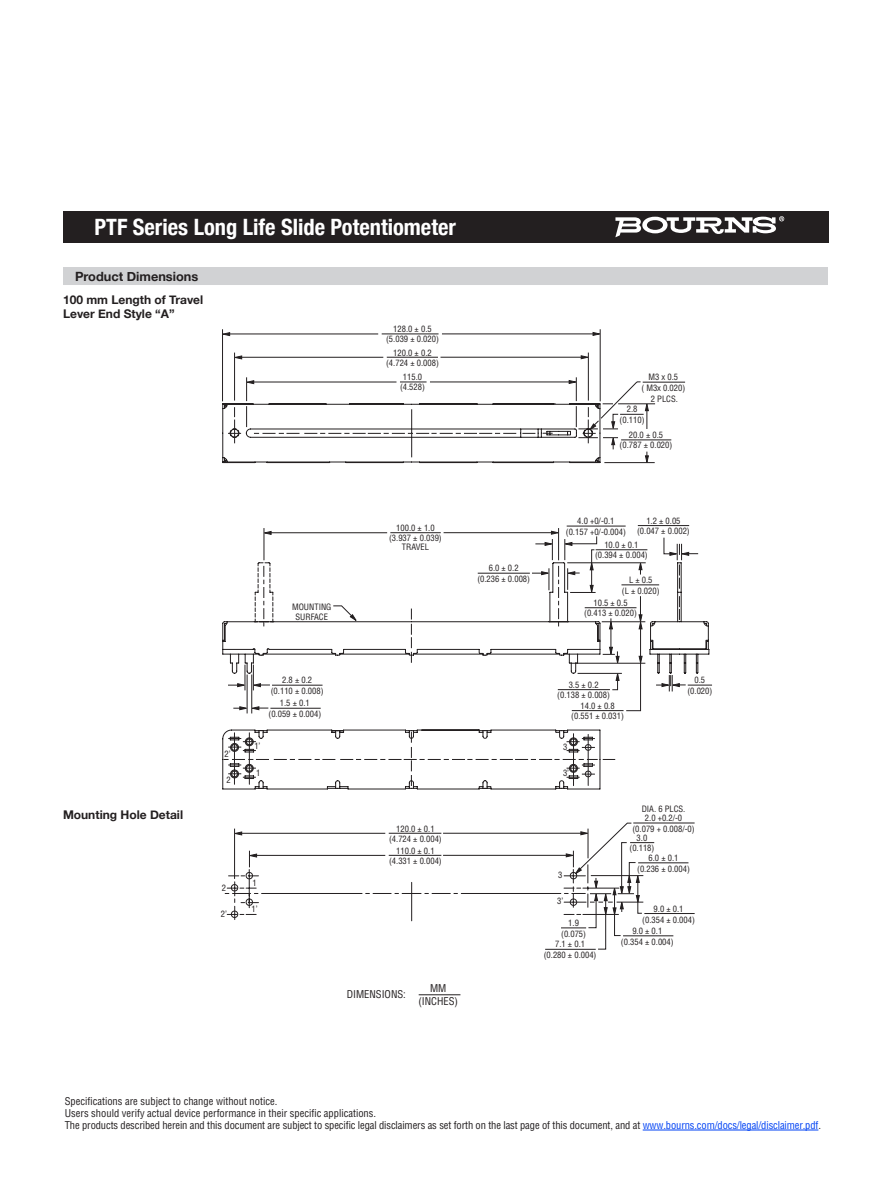
<style>
.page{position:relative;width:891px;height:1188px;background:#fff}
.page>*{position:absolute;margin:0;border:0;box-sizing:border-box;transform-origin:0 0}
.t1{font:700 condensed 22.5px "Helvetica Neue";color:#fff}
.t2{font:700 12.75px "Helvetica Neue";color:#231f20}
.t3{font:700 12px "Helvetica Neue";color:#231f20}
.negative_type_header{font:condensed 10.5px "Helvetica";letter-spacing:-.01em;color:#231f20}
.t4{font:condensed 8.55px/10.6px "Helvetica";color:#231f20;text-align:center}
.s1{color:#0042f4}
</style>
<div class="page">
<svg style="left:222px;top:403px;width:488px;height:501px"></svg>
<hr style="left:262px;top:893px;width:100px;height:1px;background:#231f20">
<hr style="left:461px;top:893px;width:100px;height:1px;background:#231f20">
<svg style="left:366px;top:882px;width:92px;height:39px"></svg>
<hr style="left:256px;top:855px;width:129px;height:1px;background:#231f20">
<hr style="left:443px;top:855px;width:126px;height:1px;background:#231f20">
<hr style="left:389px;top:855px;width:52px;height:1px;background:#231f20">
<svg style="left:233px;top:832px;width:9px;height:3px"></svg>
<hr style="left:241px;top:833px;width:144px;height:1px;background:#231f20">
<hr style="left:443px;top:833px;width:141px;height:1px;background:#231f20">
<hr style="left:234px;top:829px;width:1px;height:50px;background:#231f20">
<hr style="left:389px;top:833px;width:52px;height:1px;background:#231f20">
<hr style="left:633px;top:823px;width:62px;height:1px;background:#231f20">
<hr style="left:558px;top:528px;width:1px;height:32px;background:#231f20">
<svg style="left:263px;top:531px;width:9px;height:4px"></svg>
<hr style="left:270px;top:532px;width:117px;height:1px;background:#231f20">
<hr style="left:444px;top:532px;width:110px;height:1px;background:#231f20">
<hr style="left:264px;top:528px;width:1px;height:32px;background:#231f20">
<hr style="left:390px;top:532px;width:51px;height:1px;background:#231f20">
<hr style="left:567px;top:526px;width:59px;height:1px;background:#231f20">
<hr style="left:478px;top:573px;width:52px;height:1px;background:#231f20">
<svg style="left:656px;top:675px;width:56px;height:16px"></svg>
<hr style="left:638px;top:525px;width:51px;height:1px;background:#231f20">
<hr style="left:545px;top:949px;width:51px;height:1px;background:#231f20">
<hr style="left:623px;top:935px;width:50px;height:1px;background:#231f20">
<hr style="left:644px;top:913px;width:51px;height:1px;background:#231f20">
<hr style="left:638px;top:862px;width:50px;height:1px;background:#231f20">
<hr style="left:430px;top:382px;width:142px;height:1px;background:#231f20">
<hr style="left:588px;top:353px;width:1px;height:48px;background:#231f20">
<svg style="left:235px;top:356px;width:7px;height:3px"></svg>
<svg style="left:581px;top:355px;width:8px;height:4px"></svg>
<hr style="left:241px;top:357px;width:142px;height:1px;background:#231f20">
<hr style="left:441px;top:357px;width:143px;height:1px;background:#231f20">
<hr style="left:234px;top:353px;width:1px;height:48px;background:#231f20">
<hr style="left:387px;top:357px;width:51px;height:1px;background:#231f20">
<hr style="left:600px;top:329px;width:1px;height:72px;background:#231f20">
<svg style="left:223px;top:332px;width:7px;height:4px"></svg>
<svg style="left:593px;top:332px;width:8px;height:4px"></svg>
<hr style="left:229px;top:334px;width:149px;height:1px;background:#231f20">
<hr style="left:442px;top:334px;width:154px;height:1px;background:#231f20">
<hr style="left:222px;top:329px;width:1px;height:72px;background:#231f20">
<hr style="left:382px;top:334px;width:57px;height:1px;background:#231f20">
<hr style="left:618px;top:404px;width:37px;height:1px;background:#231f20">
<hr style="left:604px;top:462px;width:51px;height:1px;background:#231f20">
<hr style="left:621px;top:440px;width:50px;height:1px;background:#231f20">
<svg style="left:544px;top:404px;width:12px;height:1px"></svg>
<svg style="left:522px;top:433px;width:13px;height:1px"></svg>
<hr style="left:643px;top:382px;width:42px;height:1px;background:#231f20">
<svg style="left:569px;top:377px;width:80px;height:87px"></svg>
<svg style="left:228px;top:377px;width:288px;height:80px"></svg>
<svg style="left:225px;top:851px;width:33px;height:69px"></svg>
<svg style="left:561px;top:822px;width:93px;height:128px"></svg>
<svg style="left:663px;top:537px;width:36px;height:51px"></svg>
<svg style="left:679px;top:596px;width:1px;height:24px"></svg>
<svg style="left:264px;top:566px;width:1px;height:60px"></svg>
<svg style="left:411px;top:609px;width:1px;height:54px"></svg>
<svg style="left:333px;top:605px;width:24px;height:17px"></svg>
<hr style="left:270px;top:708px;width:51px;height:1px;background:#231f20">
<hr style="left:247px;top:675px;width:1px;height:38px;background:#231f20">
<hr style="left:252px;top:675px;width:1px;height:38px;background:#231f20">
<svg style="left:233px;top:706px;width:35px;height:4px"></svg>
<hr style="left:272px;top:685px;width:51px;height:1px;background:#231f20">
<svg style="left:252px;top:665px;width:18px;height:25px"></svg>
<svg style="left:228px;top:665px;width:18px;height:25px"></svg>
<hr style="left:558px;top:689px;width:52px;height:1px;background:#231f20">
<hr style="left:578px;top:673px;width:44px;height:1px;background:#231f20">
<hr style="left:567px;top:563px;width:79px;height:1px;background:#231f20">
<hr style="left:621px;top:585px;width:38px;height:1px;background:#231f20">
<hr style="left:602px;top:622px;width:43px;height:1px;background:#231f20">
<svg style="left:639px;top:561px;width:3px;height:14px"></svg>
<hr style="left:585px;top:607px;width:51px;height:1px;background:#231f20">
<svg style="left:603px;top:647px;width:17px;height:43px"></svg>
<svg style="left:609px;top:621px;width:4px;height:8px"></svg>
<hr style="left:611px;top:618px;width:1px;height:33px;background:#231f20">
<hr style="left:596px;top:549px;width:51px;height:1px;background:#231f20">
<svg style="left:532px;top:531px;width:65px;height:95px"></svg>
<hr style="left:572px;top:710px;width:52px;height:1px;background:#231f20">
<hr style="left:571px;top:663px;width:74px;height:1px;background:#231f20">
<svg style="left:626px;top:596px;width:17px;height:115px"></svg>
<svg style="left:223px;top:732px;width:392px;height:54px"></svg>
<hr style="left:643px;top:1130px;width:175px;height:1px;background:#0042f4">
<div style="left:63px;top:212px;width:766px;height:31px;background:#231f20"></div>
<div style="left:63px;top:267px;width:765px;height:18px;background:#d1d2d4"></div>
<hr style="left:419px;top:994px;width:41px;height:1px;background:#231f20">
<svg style="left:615px;top:216px;width:169px;height:21px"></svg>
<p class="t1" style="left:95px;top:208px;width:363px">PTF Series Long Life Slide Potentiometer</p>
<p class="t2" style="left:75px;top:266px;width:125px">Product Dimensions</p>
<p class="t3" style="left:63px;top:290px;width:142px">100 mm Length of Travel</p>
<p class="t3" style="left:63px;top:304px;width:113px">Lever End Style “A”</p>
<p class="t4" style="left:386px;top:324px;width:54px;line-height:10.1px">128.0 ± 0.5 (5.039 ± 0.020)</p>
<p class="t4" style="left:292px;top:602px;width:41px;line-height:10.1px">MOUNTING<br>SURFACE</p>
<p class="t4" style="left:386px;top:347px;width:54px;line-height:10.1px">120.0 ± 0.2 (4.724 ± 0.008)</p>
<p class="t4" style="left:400px;top:372px;width:26px;line-height:10.1px">115.0 (4.528)</p>
<p class="t4" style="left:389px;top:523px;width:54px;line-height:10.1px">100.0 ± 1.0 (3.937 ± 0.039)</p>
<p class="t4" style="left:402px;top:542px;width:29px">TRAVEL</p>
<p class="t4" style="left:477px;top:563px;width:54px">6.0 ± 0.2 (0.236 ± 0.008)</p>
<p class="t4" style="left:641px;top:372px;width:45px">M3 x 0.5<br>( M3x 0.020)<br>2 PLCS.</p>
<p class="t4" style="left:620px;top:404px;width:26px">2.8 (0.110)</p>
<p class="t4" style="left:620px;top:429px;width:54px">20.0 ± 0.5 (0.787 ± 0.020)</p>
<p class="t4" style="left:566px;top:515px;width:62px">4.0 +0/-0.1 (0.157 +0/-0.004)</p>
<p class="t4" style="left:637px;top:515px;width:54px">1.2 ± 0.05 (0.047 ± 0.002)</p>
<p class="t4" style="left:595px;top:539px;width:54px">10.0 ± 0.1 (0.394 ± 0.004)</p>
<p class="t4" style="left:622px;top:574px;width:39px">L ± 0.5<br>(L ± 0.020)</p>
<p class="t4" style="left:584px;top:597px;width:54px">10.5 ± 0.5 (0.413 ± 0.020)</p>
<p class="t3" style="left:63px;top:805px;width:122px">Mounting Hole Detail</p>
<p class="t4" style="left:225px;top:748px;width:8px">2’</p>
<p class="t4" style="left:226px;top:775px;width:6px">2</p>
<p class="t4" style="left:222px;top:882px;width:6px">2</p>
<p class="t4" style="left:221px;top:908px;width:8px">2’</p>
<p class="t4" style="left:254px;top:741px;width:8px">1’</p>
<p class="t4" style="left:256px;top:767px;width:6px">1</p>
<p class="t4" style="left:271px;top:675px;width:54px">2.8 ± 0.2 (0.110 ± 0.008)</p>
<p class="t4" style="left:557px;top:679px;width:54px">3.5 ± 0.2 (0.138 ± 0.008)</p>
<p class="t4" style="left:269px;top:698px;width:54px">1.5 ± 0.1 (0.059 ± 0.004)</p>
<p class="t4" style="left:571px;top:700px;width:54px">14.0 ± 0.8 (0.551 ± 0.031)</p>
<p class="t4" style="left:563px;top:742px;width:6px">3</p>
<p class="t4" style="left:563px;top:768px;width:8px">3’</p>
<p class="t4" style="left:687px;top:675px;width:26px">0.5 (0.020)</p>
<p class="t4" style="left:253px;top:878px;width:6px">1</p>
<p class="t4" style="left:252px;top:904px;width:8px">1’</p>
<p class="t4" style="left:389px;top:823px;width:54px;line-height:10.1px">120.0 ± 0.1 (4.724 ± 0.004)</p>
<p class="t4" style="left:389px;top:845px;width:54px;line-height:10.1px">110.0 ± 0.1 (4.331 ± 0.004)</p>
<p class="negative_type_header" style="left:347px;top:988px;width:61px">DIMENSIONS:</p>
<p class="negative_type_header" style="left:430px;top:982px;width:18px">MM</p>
<p class="negative_type_header" style="left:418px;top:994px;width:41px">(INCHES)</p>
<p class="t4" style="left:642px;top:804px;width:45px">DIA. 6 PLCS.</p>
<p class="t4" style="left:632px;top:812px;width:64px">2.0 +0.2/-0<br>(0.079 + 0.008/-0)</p>
<p class="t4" style="left:630px;top:832px;width:26px">3.0 (0.118)</p>
<p class="t4" style="left:637px;top:853px;width:54px">6.0 ± 0.1 (0.236 ± 0.004)</p>
<p class="t4" style="left:558px;top:870px;width:6px">3</p>
<p class="t4" style="left:557px;top:896px;width:8px">3’</p>
<p class="t4" style="left:642px;top:903px;width:54px">9.0 ± 0.1 (0.354 ± 0.004)</p>
<p class="t4" style="left:561px;top:917px;width:26px">1.9 (0.075)</p>
<p class="t4" style="left:621px;top:926px;width:54px">9.0 ± 0.1 (0.354 ± 0.004)</p>
<p class="t4" style="left:544px;top:939px;width:54px">7.1 ± 0.1 (0.280 ± 0.004)</p>
<p class="negative_type_header" style="left:65px;top:1095px;width:214px">Specifications are subject to change without notice.</p>
<p class="negative_type_header" style="left:65px;top:1107px;width:313px">Users should verify actual device performance in their specific applications.</p>
<p class="negative_type_header" style="left:65px;top:1119px;width:758px">The products described herein and this document are subject to specific legal disclaimers as set forth on the last page of this document, and at <span class="s1">www.bourns.com/docs/legal/disclaimer.pdf</span>.</p>
</div>
